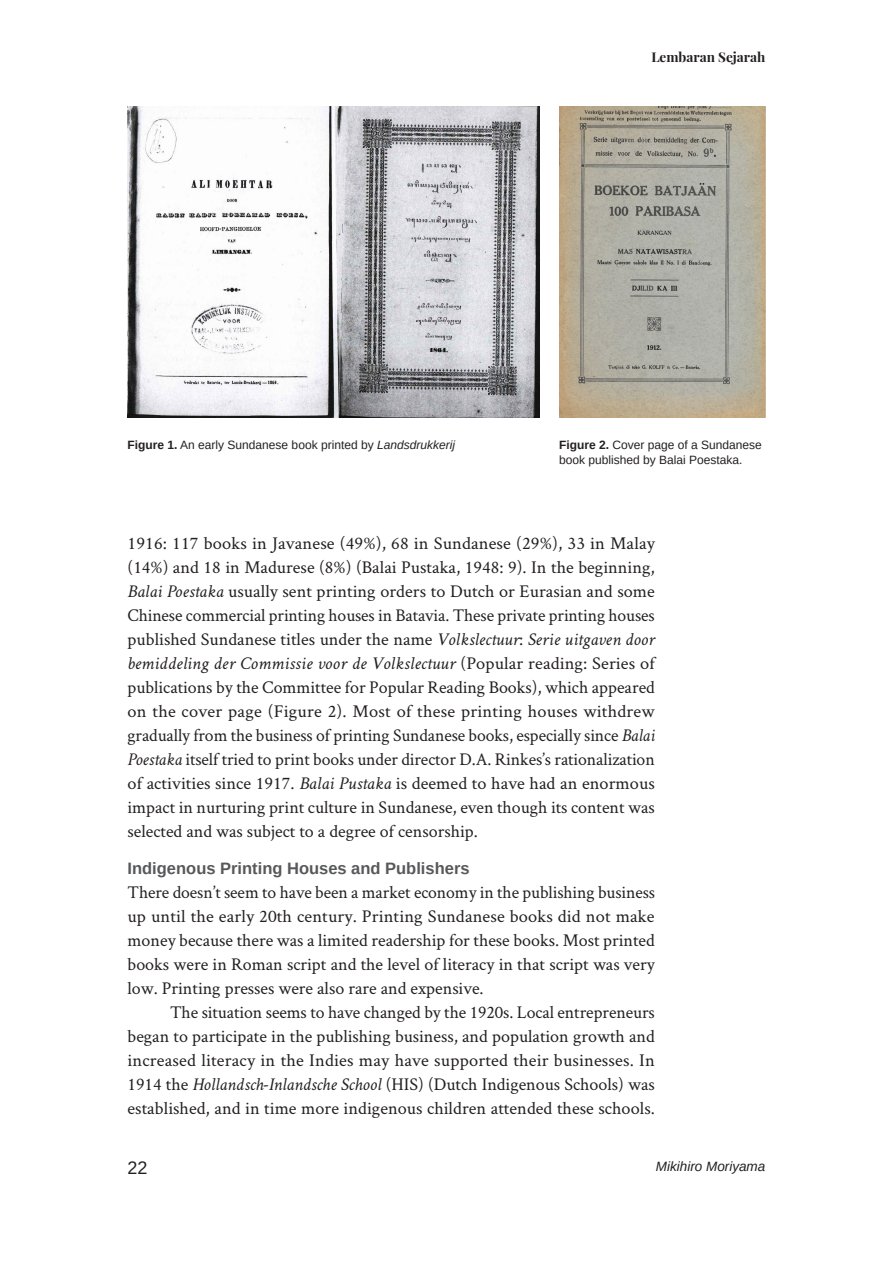
<style>
.page{position:relative;width:893px;height:1263px;background:#fff}
.page>*{position:absolute;margin:0;border:0;box-sizing:border-box;transform-origin:0 0}
.Isi{font:18px/24px "Crimson Text";color:#231f20;text-align:justify}
.Isi-awal{font:18px/24px "Crimson Text";color:#231f20;text-align:justify}
.t1{font:18px "Liberation Sans";color:#231f20}
.Sub_Judul_1{font:700 16.5px "Liberation Sans";color:#57585a}
.t2{font:italic 13.5px "Liberation Sans";color:#231f20}
.t3{font:700 13.5px "Playfair Display";color:#231f20}
.Tabel___Figure{font:12px/14.4px "Liberation Sans";color:#231f20}
.s1{font-weight:700}
.s2{font-style:italic}
</style>
<div class="page">
<img style="left:128px;top:106px;width:412px;height:312px">
<img style="left:559px;top:106px;width:206px;height:312px">
<p class="t3" style="left:651px;top:49px;width:116px">Lembaran Sejarah</p>
<p class="Tabel___Figure" style="left:128px;top:438px;width:329px"><span class="s1">Figure 1.</span> An early Sundanese book printed by <span class="s2">Landsdrukkerij</span></p>
<p class="Tabel___Figure" style="left:559px;top:438px;width:204px"><span class="s1">Figure 2.</span> Cover page of a Sundanese book published by Balai Poestaka.</p>
<p class="Isi" style="left:128px;top:531px;width:529px">1916: 117 books in Javanese (49%), 68 in Sundanese (29%), 33 in Malay (14%) and 18 in Madurese (8%) (Balai Pustaka, 1948: 9). In the beginning, <span class="s2">Balai Poestaka</span> usually sent printing orders to Dutch or Eurasian and some Chinese commercial printing houses in Batavia. These private printing houses published Sundanese titles under the name <span class="s2">Volkslectuur</span>: <span class="s2">Serie uitgaven door bemiddeling der Commissie voor de Volkslectuur</span> (Popular reading: Series of publications by the Committee for Popular Reading Books), which appeared on the cover page (Figure 2). Most of these printing houses withdrew gradually from the business of printing Sundanese books, especially since <span class="s2">Balai Poestaka</span> itself tried to print books under director D.A. Rinkes’s rationalization of activities since 1917. <span class="s2">Balai Pustaka</span> is deemed to have had an enormous impact in nurturing print culture in Sundanese, even though its content was selected and was subject to a degree of censorship.</p>
<p class="Sub_Judul_1" style="left:128px;top:857px;width:343px">Indigenous Printing Houses and Publishers</p>
<p class="Isi-awal" style="left:128px;top:880px;width:529px">There doesn’t seem to have been a market economy in the publishing business up until the early 20th century. Printing Sundanese books did not make money because there was a limited readership for these books. Most printed books were in Roman script and the level of literacy in that script was very low. Printing presses were also rare and expensive.</p>
<p class="Isi" style="left:128px;top:1000px;width:529px;text-indent:43px">The situation seems to have changed by the 1920s. Local entrepreneurs began to participate in the publishing business, and population growth and increased literacy in the Indies may have supported their businesses. In 1914 the <span class="s2">Hollandsch-Inlandsche School</span> (HIS) (Dutch Indigenous Schools) was established, and in time more indigenous children attended these schools.</p>
<p class="t1" style="left:128px;top:1156px;width:22px">22</p>
<p class="t2" style="left:656px;top:1157px;width:111px">Mikihiro Moriyama</p>
</div>
